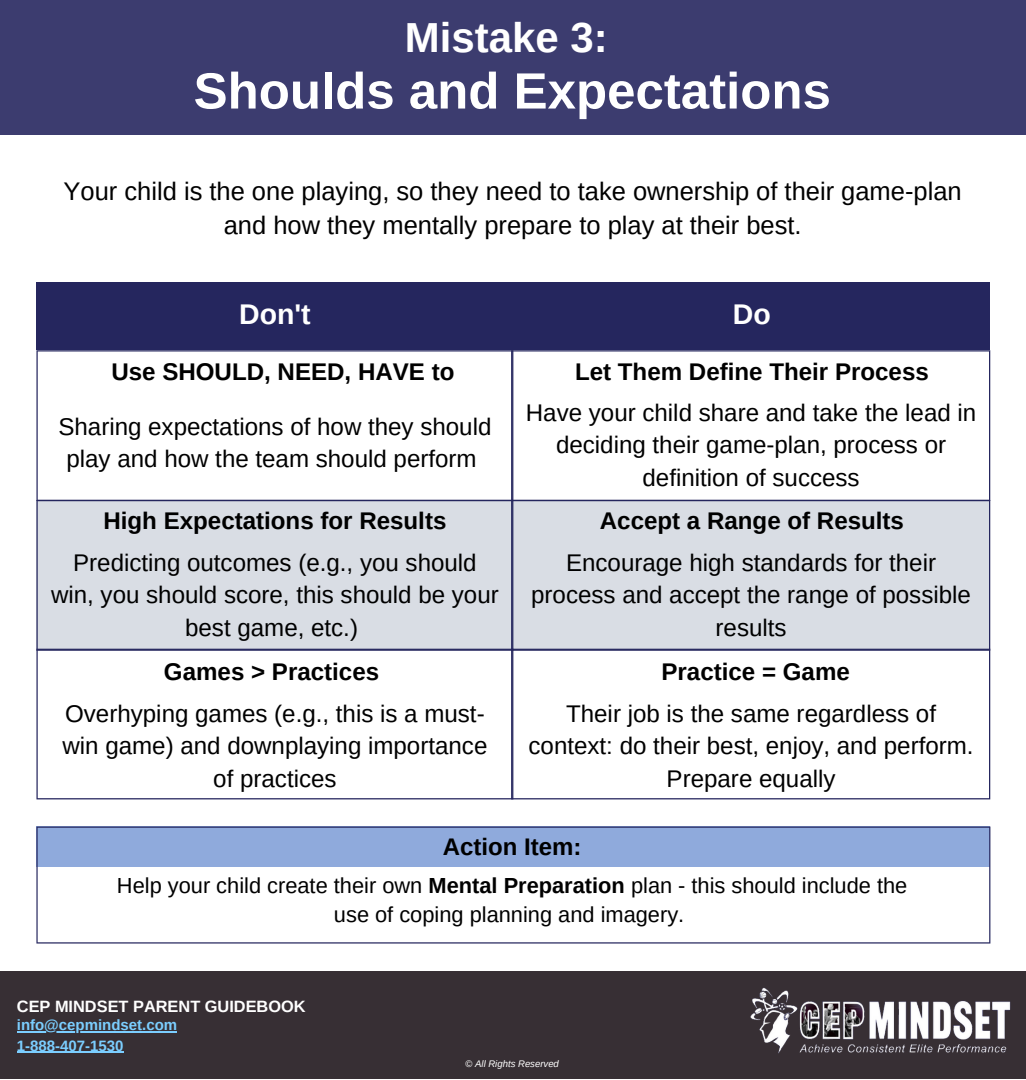
<style>
.page{position:relative;width:1026px;height:1080px;background:#fff}
.page>*{position:absolute;margin:0;border:0;box-sizing:border-box;transform-origin:0 0}
.t1{font:700 51px "Arimo";color:#fff}
.t2{font:700 42px "Arimo";color:#fff}
.t3{font:700 28.5px "Arimo";color:#fff}
.t4{font:25.5px/33.9px "Arimo";color:#000;text-align:center}
.t5{font:24px/32.7px "Arimo";color:#000;text-align:center}
.t6{font:700 24px "Arimo";color:#000}
.t7{font:21.9px/29.1px "Arimo";color:#000;text-align:center}
.t8{font:700 16.5px "Arimo";color:#fff}
.t9{font:700 15px/20.4px "Arimo";color:#7bceff}
.t10{font:italic 9.6px "Arimo";color:#fff}
.s1{font-weight:700}
.s2{font-style:normal}
</style>
<div class="page">
<div style="left:0;top:971px;width:1026px;height:108px;background:#372f34"></div>
<div style="left:0;top:0;width:1026px;height:135px;background:#3c3c6f"></div>
<img style="left:750px;top:987px;width:261px;height:67px">
<div style="left:36px;top:283px;width:477px;height:67px;background:#25265e"></div>
<div style="left:514px;top:283px;width:476px;height:67px;background:#25265e"></div>
<svg style="left:36px;top:827px;width:954px;height:117px"></svg>
<svg style="left:36px;top:350px;width:475px;height:150px"></svg>
<svg style="left:36px;top:651px;width:475px;height:148px"></svg>
<div style="left:36px;top:500px;width:475px;height:151px;background:#d9dde4"></div>
<svg style="left:511px;top:651px;width:479px;height:148px"></svg>
<div style="left:511px;top:501px;width:479px;height:150px;background:#d9dde4"></div>
<svg style="left:511px;top:350px;width:479px;height:151px"></svg>
<svg style="left:17px;top:1031px;width:27px;height:1px"></svg>
<hr style="left:44px;top:1031px;width:133px;height:1px;background:#7bceff">
<hr style="left:17px;top:1052px;width:107px;height:1px;background:#7bceff">
<h2 class="t2" style="left:405px;top:14px;width:204px">Mistake 3:</h2>
<h1 class="t1" style="left:194px;top:62px;width:639px">Shoulds and Expectations</h1>
<p class="t4" style="left:64px;top:174px;width:900px">Your child is the one playing, so they need to take ownership of their game-plan and how they mentally prepare to play at their best.</p>
<p class="t3" style="left:239px;top:298px;width:73px">Don't</p>
<p class="t3" style="left:733px;top:298px;width:39px">Do</p>
<p class="t6" style="left:111px;top:358px;width:345px">Use SHOULD, NEED, HAVE to</p>
<p class="t5" style="left:58px;top:410px;width:435px">Sharing expectations of how they should play and how the team should perform</p>
<p class="t6" style="left:103px;top:508px;width:345px">High Expectations for Results</p>
<p class="t5" style="left:51px;top:546px;width:449px">Predicting outcomes (e.g., you should win, you should score, this should be your best game, etc.)</p>
<p class="t6" style="left:164px;top:659px;width:217px">Games &gt; Practices</p>
<p class="t5" style="left:62px;top:697px;width:426px">Overhyping games (e.g., this is a must&shy;win game) and downplaying importance of practices</p>
<p class="t6" style="left:575px;top:358px;width:355px">Let Them Define Their Process</p>
<p class="t5" style="left:526px;top:396px;width:452px">Have your child share and take the lead in deciding their game-plan, process or definition of success</p>
<p class="t6" style="left:600px;top:508px;width:306px">Accept a Range of Results</p>
<p class="t5" style="left:531px;top:546px;width:441px">Encourage high standards for their process and accept the range of possible results</p>
<p class="t6" style="left:662px;top:659px;width:190px">Practice = Game</p>
<p class="t5" style="left:529px;top:697px;width:447px">Their job is the same regardless of context: do their best, enjoy, and perform.<br>Prepare equally</p>
<p class="t6" style="left:443px;top:833px;width:140px">Action Item:</p>
<p class="t7" style="left:117px;top:871px;width:792px">Help your child create their own <span class="s1">Mental Preparation</span> plan - this should include the use of coping planning and imagery.</p>
<p class="t8" style="left:17px;top:997px;width:290px">CEP MINDSET PARENT GUIDEBOOK</p>
<p class="t9" style="left:17px;top:1015px;width:162px">info@cepmindset.com<br>1-888-407-1530</p>
<p class="t10" style="left:466px;top:1059px;width:95px"><span class="s2">©</span> All Rights Reserved</p>
</div>
